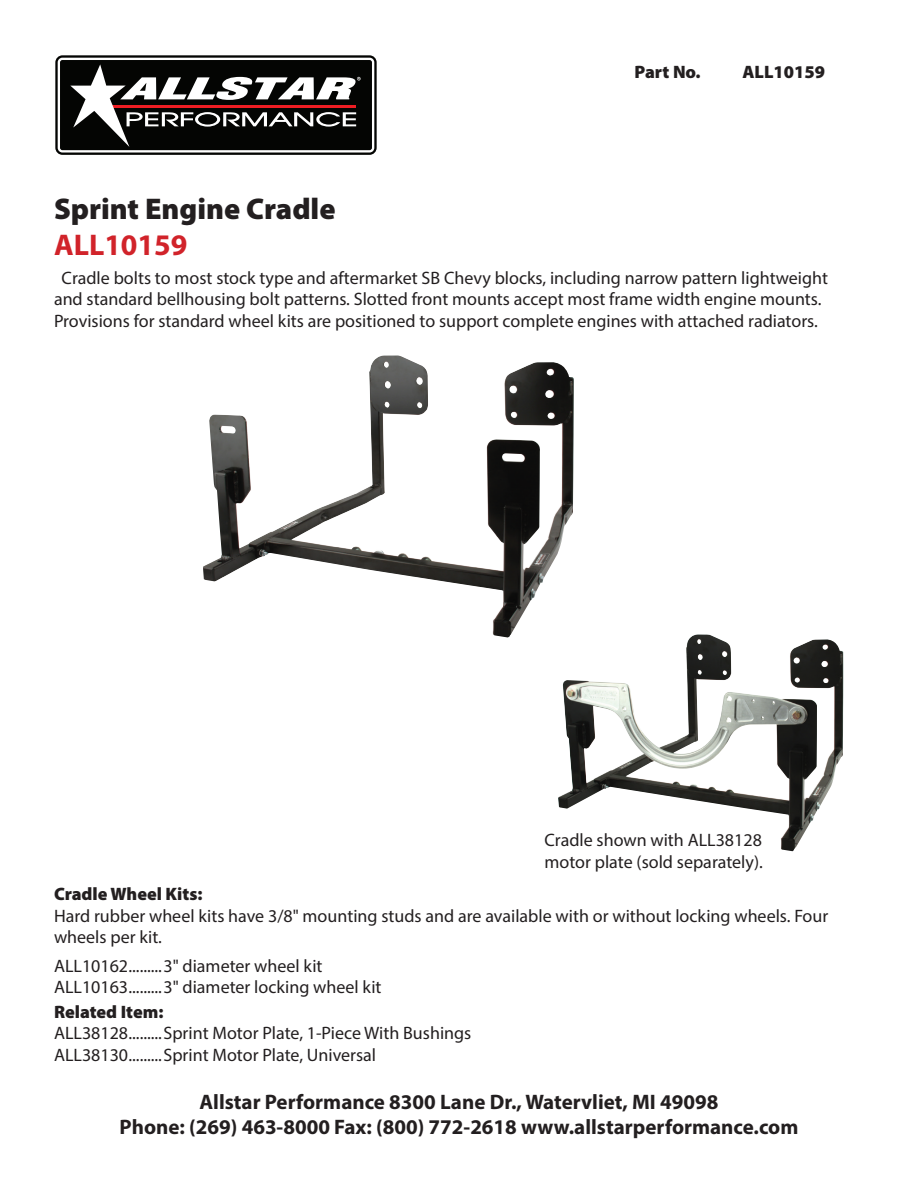
<style>
.page{position:relative;width:918px;height:1188px;background:#fff}
.page>*{position:absolute;margin:0;border:0;box-sizing:border-box;transform-origin:0 0}
.t1{font:900 30px "Myriad Pro";color:#231f20}
.t2{font:700 30px "Myriad Pro";color:#d1232a}
.t3{font:700 21px/25.2px "Myriad Pro";color:#231f20;text-align:center}
.t4{font:18px/21.6px "Myriad Pro";color:#231f20}
.t5{font:900 18px "Myriad Pro";color:#231f20}
</style>
<div class="page">
<svg style="left:55px;top:55px;width:322px;height:100px;background:#30312f"></svg>
<svg style="left:58px;top:58px;width:316px;height:95px"></svg>
<div style="left:60px;top:60px;width:312px;height:90px;background:#040503;border-radius:2px"></div>
<svg style="left:70px;top:64px;width:291px;height:83px"></svg>
<img style="left:203px;top:356px;width:371px;height:282px">
<img style="left:558px;top:634px;width:285px;height:217px">
<p class="t5" style="left:634px;top:60px;width:68px">Part No.</p>
<p class="t5" style="left:742px;top:60px;width:84px">ALL10159</p>
<p class="t1" style="left:54px;top:189px;width:283px">Sprint Engine Cradle</p>
<p class="t2" style="left:54px;top:226px;width:135px">ALL10159</p>
<p class="t4" style="left:54px;top:266px;width:776px;text-align:center">Cradle bolts to most stock type and aftermarket SB Chevy blocks, including narrow pattern lightweight and standard bellhousing bolt patterns. Slotted front mounts accept most frame width engine mounts.<br>Provisions for standard wheel kits are positioned to support complete engines with attached radiators.</p>
<p class="t4" style="left:544px;top:829px;width:220px">Cradle shown with ALL38128 motor plate (sold separately).</p>
<p class="t5" style="left:54px;top:882px;width:150px">Cradle Wheel Kits:</p>
<p class="t4" style="left:54px;top:904px;width:776px">Hard rubber wheel kits have 3/8" mounting studs and are available with or without locking wheels. Four wheels per kit.</p>
<p class="t4" style="left:54px;top:954px;width:270px">ALL10162.........3" diameter wheel kit</p>
<p class="t4" style="left:54px;top:976px;width:329px">ALL10163.........3" diameter locking wheel kit</p>
<p class="t5" style="left:54px;top:1000px;width:111px">Related Item:</p>
<p class="t4" style="left:54px;top:1022px;width:419px">ALL38128.........Sprint Motor Plate, 1-Piece With Bushings</p>
<p class="t4" style="left:54px;top:1044px;width:324px">ALL38130.........Sprint Motor Plate, Universal</p>
<p class="t3" style="left:120px;top:1088px;width:680px">Allstar Performance 8300 Lane Dr., Watervliet, MI 49098<br>Phone: (269) 463-8000 Fax: (800) 772-2618 www.allstarperformance.com</p>
</div>
